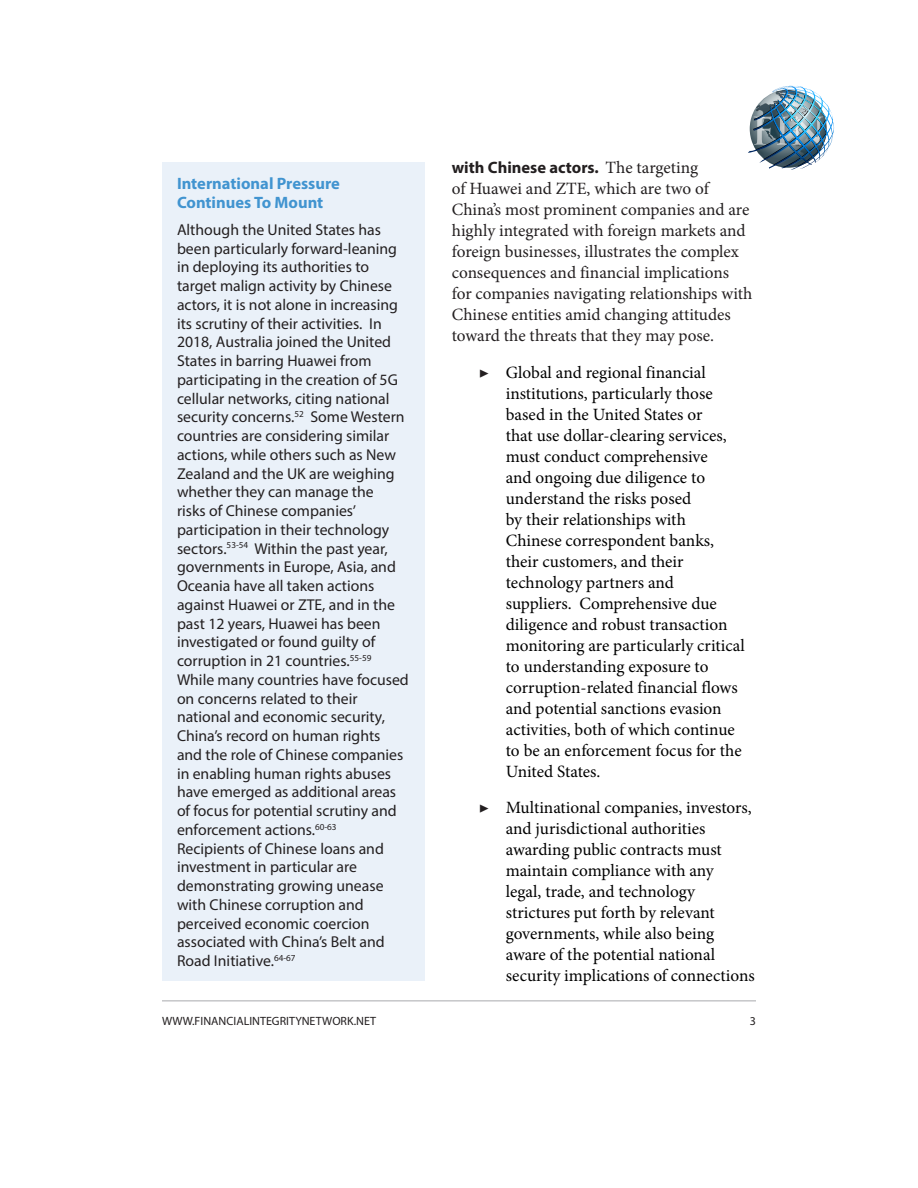
<style>
.page{position:relative;width:918px;height:1188px;background:#fff}
.page>*{position:absolute;margin:0;border:0;box-sizing:border-box;transform-origin:0 0}
.t1{font:17.25px/21px "Minion Pro";color:#000}
.Body-Normal{font:17.25px/21px "Minion Pro";color:#231f20}
.Box_-_Header{font:700 16.5px/18.8px "Myriad Pro";color:#4194d0}
.Body-Normal-2{font:700 16.5px "Myriad Pro";color:#231f20}
.Box_-_Text{font:15.75px/18.8px "Myriad Pro";color:#231f20}
.t2{font:12px "Myriad Pro";color:#231f20}
.s1{font-family:"Minion Pro";font-weight:400;font-size:17.25px}
.s2{color:#231f20}
</style>
<div class="page">
<hr style="left:162px;top:1000px;width:594px;height:1px;background:#a8a9ad">
<img style="left:748px;top:85px;width:86px;height:85px">
<div style="left:162px;top:162px;width:263px;height:819px;background:#eaf1f9"></div>
<p class="Box_-_Header" style="left:177px;top:174px;width:164px">International Pressure<br>Continues To Mount</p>
<p class="Box_-_Text" style="left:177px;top:220px;width:233px">Although the United States has been particularly forward-leaning in deploying its authorities to target malign activity by Chinese actors, it is not alone in increasing its scrutiny of their activities. In<br>2018, Australia joined the United<br>States in barring Huawei from participating in the creation of 5G cellular networks, citing national security concerns.<sup>52</sup> Some Western countries are considering similar actions, while others such as New<br>Zealand and the UK are weighing whether they can manage the<br>risks of Chinese companies’ participation in their technology sectors.<sup>53-54</sup> Within the past year, governments in Europe, Asia, and<br>Oceania have all taken actions against Huawei or ZTE, and in the past 12 years, Huawei has been investigated or found guilty of corruption in 21 countries.<sup>55-59<br></sup>While many countries have focused on concerns related to their national and economic security,<br>China’s record on human rights and the role of Chinese companies in enabling human rights abuses have emerged as additional areas of focus for potential scrutiny and enforcement actions.<sup>60-63<br></sup>Recipients of Chinese loans and investment in particular are demonstrating growing unease with Chinese corruption and perceived economic coercion associated with China’s Belt and<br>Road Initiative.<sup>64-67</sup></p>
<p class="Body-Normal-2" style="left:452px;top:157px;width:248px">with Chinese actors. <span class="s1">The targeting</span></p>
<p class="Body-Normal" style="left:452px;top:178px;width:302px">of Huawei and ZTE, which are two of China’s most prominent companies and are highly integrated with foreign markets and foreign businesses, illustrates the complex consequences and financial implications for companies navigating relationships with Chinese entities amid changing attitudes toward the threats that they may pose.</p>
<p class="t1" style="left:506px;top:362px;width:241px;text-indent:-27px"><span class="s2">▶</span> Global and regional financial institutions, particularly those based in the United States or<br>that use dollar-clearing services, must conduct comprehensive<br>and ongoing due diligence to understand the risks posed<br>by their relationships with<br>Chinese correspondent banks, their customers, and their technology partners and<br>suppliers. Comprehensive due diligence and robust transaction monitoring are particularly critical to understanding exposure to corruption-related financial flows and potential sanctions evasion activities, both of which continue to be an enforcement focus for the<br>United States.</p>
<p class="t1" style="left:506px;top:797px;width:250px;text-indent:-27px"><span class="s2">▶</span> Multinational companies, investors, and jurisdictional authorities awarding public contracts must maintain compliance with any<br>legal, trade, and technology strictures put forth by relevant governments, while also being aware of the potential national security implications of connections</p>
<p class="t2" style="left:162px;top:1014px;width:216px">WWW.FINANCIALINTEGRITYNETWORK.NET</p>
<p class="t2" style="left:750px;top:1014px;width:8px">3</p>
</div>
